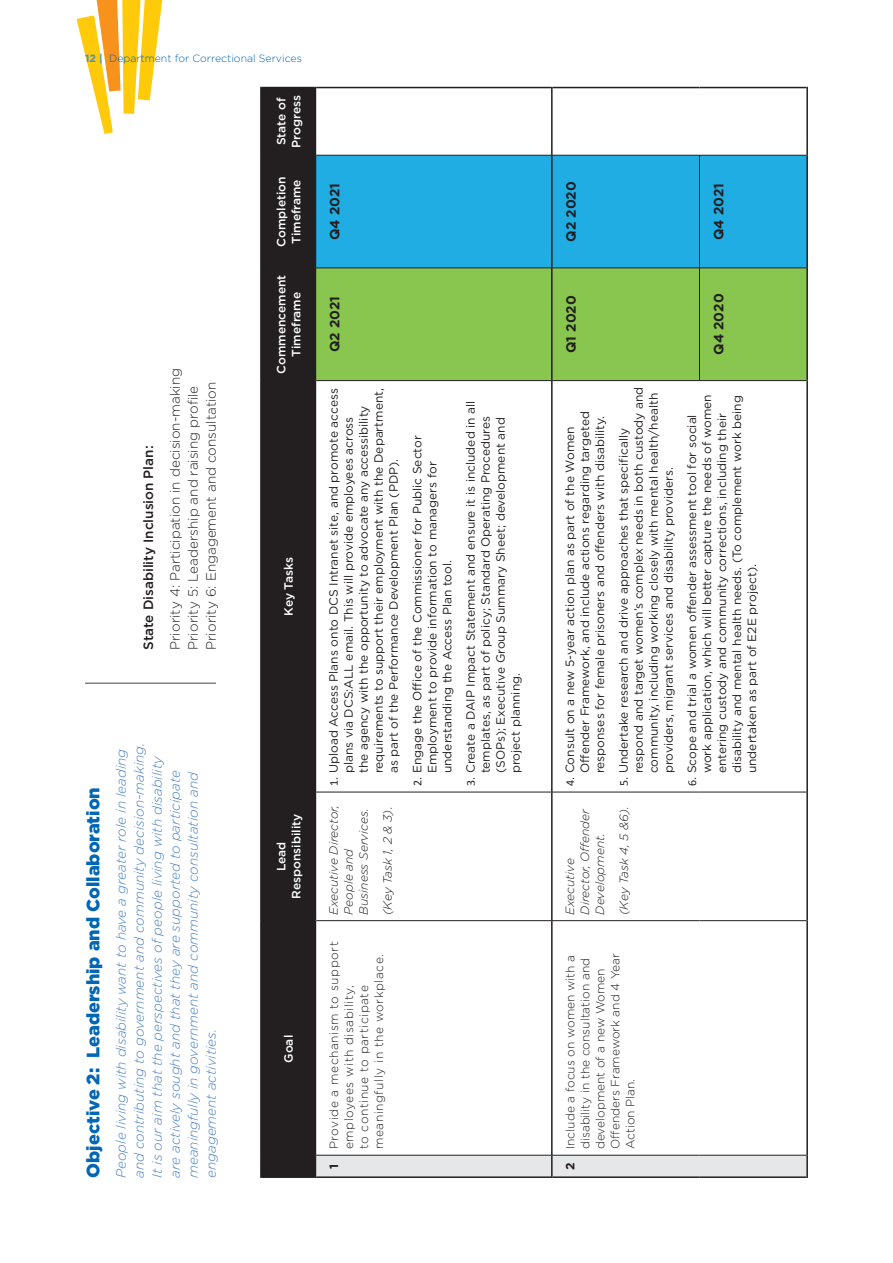
<style>
.page{position:relative;width:893px;height:1263px;background:#fff}
.page>*{position:absolute;margin:0;border:0;box-sizing:border-box;transform-origin:0 0}
.t1{font:900 18px "Gotham";color:#0166b3}
.t2{font:italic 300 13.5px/18px "Gotham";color:#4a81bf}
.t3{font:300 13.5px/18px "Gotham";color:#231f20}
.t4{font:700 13.5px "Gotham";color:#231f20}
.t5{font:500 13.5px "Gotham";color:#231f20}
.t6{font:12px/15px "Gotham";color:#231f20}
.t7{font:300 12px/15px "Gotham";color:#231f20}
.t8{font:italic 300 12px/15px "Gotham";color:#231f20}
.t9{font:300 12px/15px "Gotham";letter-spacing:.045em;color:#231f20}
.t10{font:500 12px/15px "Gotham";color:#fff;text-align:center}
.t11{font:300 10.5px "Gotham";color:#0166b3}
.s1{font-weight:700;color:#4992bd}
.s2{font-family:"Calibri"}
.s3{font-weight:700}
</style>
<div class="page">
<svg style="left:77px;top:0;width:86px;height:134px"></svg>
<hr style="left:85px;top:682px;width:131px;height:2px;background:#818282">
<div style="left:262px;top:88px;width:53px;height:1088px;background:#231f20"></div>
<svg style="left:316px;top:88px;width:490px;height:1067px"></svg>
<div style="left:316px;top:269px;width:490px;height:111px;background:#89c650"></div>
<div style="left:316px;top:156px;width:490px;height:112px;background:#1fade4"></div>
<hr style="left:262px;top:920px;width:53px;height:1px;background:#231f20">
<hr style="left:262px;top:792px;width:53px;height:1px;background:#231f20">
<hr style="left:262px;top:380px;width:53px;height:1px;background:#231f20">
<hr style="left:262px;top:268px;width:53px;height:1px;background:#231f20">
<hr style="left:262px;top:155px;width:53px;height:1px;background:#231f20">
<div style="left:315px;top:1155px;width:491px;height:23px;background:#e6e7e9"></div>
<hr style="left:315px;top:921px;width:1px;height:234px;background:#231f20">
<hr style="left:315px;top:792px;width:1px;height:129px;background:#231f20">
<hr style="left:315px;top:381px;width:1px;height:411px;background:#231f20">
<hr style="left:315px;top:268px;width:1px;height:113px;background:#231f20">
<hr style="left:315px;top:155px;width:1px;height:113px;background:#231f20">
<hr style="left:315px;top:87px;width:1px;height:68px;background:#231f20">
<hr style="left:316px;top:1176px;width:235px;height:2px;background:#231f20">
<hr style="left:316px;top:87px;width:235px;height:1px;background:#231f20">
<hr style="left:551px;top:1155px;width:2px;height:23px;background:#231f20">
<hr style="left:551px;top:921px;width:2px;height:234px;background:#231f20">
<hr style="left:551px;top:792px;width:2px;height:128px;background:#231f20">
<hr style="left:551px;top:381px;width:2px;height:411px;background:#231f20">
<hr style="left:551px;top:268px;width:2px;height:112px;background:#231f20">
<hr style="left:551px;top:155px;width:2px;height:113px;background:#231f20">
<hr style="left:551px;top:87px;width:2px;height:68px;background:#231f20">
<hr style="left:260px;top:1155px;width:2px;height:23px;background:#231f20">
<hr style="left:262px;top:1176px;width:53px;height:2px;background:#231f20">
<hr style="left:260px;top:921px;width:2px;height:234px;background:#231f20">
<hr style="left:260px;top:792px;width:2px;height:129px;background:#231f20">
<hr style="left:260px;top:381px;width:2px;height:411px;background:#231f20">
<hr style="left:260px;top:268px;width:2px;height:113px;background:#231f20">
<hr style="left:260px;top:155px;width:2px;height:113px;background:#231f20">
<hr style="left:260px;top:87px;width:2px;height:68px;background:#231f20">
<hr style="left:262px;top:87px;width:53px;height:1px;background:#231f20">
<hr style="left:552px;top:1155px;width:147px;height:1px;background:#231f20">
<hr style="left:552px;top:920px;width:147px;height:1px;background:#231f20">
<hr style="left:552px;top:792px;width:147px;height:1px;background:#231f20">
<hr style="left:552px;top:380px;width:147px;height:1px;background:#231f20">
<hr style="left:552px;top:268px;width:147px;height:1px;background:#231f20">
<hr style="left:552px;top:155px;width:147px;height:1px;background:#231f20">
<hr style="left:699px;top:1155px;width:107px;height:1px;background:#231f20">
<hr style="left:699px;top:920px;width:107px;height:1px;background:#231f20">
<hr style="left:699px;top:792px;width:107px;height:1px;background:#231f20">
<hr style="left:700px;top:380px;width:106px;height:1px;background:#231f20">
<hr style="left:700px;top:268px;width:106px;height:1px;background:#231f20">
<hr style="left:700px;top:155px;width:106px;height:1px;background:#231f20">
<hr style="left:316px;top:1155px;width:236px;height:1px;background:#231f20">
<hr style="left:316px;top:920px;width:236px;height:1px;background:#231f20">
<hr style="left:316px;top:792px;width:236px;height:1px;background:#231f20">
<hr style="left:316px;top:380px;width:236px;height:1px;background:#231f20">
<hr style="left:316px;top:268px;width:236px;height:1px;background:#231f20">
<hr style="left:316px;top:155px;width:236px;height:1px;background:#231f20">
<hr style="left:553px;top:1176px;width:146px;height:2px;background:#231f20">
<hr style="left:699px;top:1176px;width:107px;height:2px;background:#231f20">
<hr style="left:806px;top:1155px;width:2px;height:23px;background:#231f20">
<hr style="left:806px;top:921px;width:2px;height:234px;background:#231f20">
<hr style="left:806px;top:792px;width:2px;height:129px;background:#231f20">
<hr style="left:806px;top:381px;width:2px;height:411px;background:#231f20">
<hr style="left:553px;top:87px;width:146px;height:1px;background:#231f20">
<hr style="left:699px;top:87px;width:107px;height:1px;background:#231f20">
<hr style="left:806px;top:87px;width:2px;height:68px;background:#231f20">
<hr style="left:806px;top:268px;width:2px;height:113px;background:#231f20">
<hr style="left:806px;top:155px;width:2px;height:113px;background:#231f20">
<hr style="left:699px;top:268px;width:1px;height:113px;background:#231f20">
<hr style="left:699px;top:155px;width:1px;height:113px;background:#231f20">
<p class="t11" style="left:85px;top:52px;width:218px"><span class="s1">12 |</span> Department for Correctional Services</p>
<p class="t10" style="left:274px;top:148px;width:54px;text-align:left;rotate:-90deg">State of<br>Progress</p>
<p class="t5" style="left:140px;top:650px;width:206px;rotate:-90deg">State Disability Inclusion Plan:</p>
<p class="t3" style="left:166px;top:650px;width:283px;rotate:-90deg">Priority 4: Participation in decision-making<br>Priority 5: Leadership and raising profile<br>Priority 6: Engagement and consultation</p>
<h1 class="t1" style="left:81px;top:1178px;width:392px;rotate:-90deg">Objective 2: Leadership and Collaboration</h1>
<p class="t2" style="left:112px;top:1178px;width:437px;rotate:-90deg">People living with disability want to have a greater role in leading and contributing to government and community decision-making.<br>It is our aim that the perspectives of people living with disability are actively sought and that they are supported to participate meaningfully in government and community consultation and engagement activities.</p>
<p class="t10" style="left:274px;top:247px;width:72px;text-align:left;rotate:-90deg">Completion<br>Timeframe</p>
<p class="t10" style="left:274px;top:374px;width:101px;rotate:-90deg">Commencement<br>Timeframe</p>
<p class="t10" style="left:281px;top:615px;width:60px;rotate:-90deg">Key Tasks</p>
<p class="t10" style="left:274px;top:899px;width:87px;rotate:-90deg">Lead<br>Responsibility</p>
<p class="t10" style="left:281px;top:1063px;width:29px;rotate:-90deg">Goal</p>
<p class="t4" style="left:327px;top:240px;width:59px;rotate:-90deg">Q4 2021</p>
<p class="t4" style="left:327px;top:352px;width:58px;rotate:-90deg">Q2 2021</p>
<p class="t6" style="left:326px;top:773px;width:387px;text-indent:-13px;rotate:-90deg"><span class="s2">1.</span> Upload Access Plans onto DCS Intranet site, and promote access plans via DCS:ALL email. This will provide employees across<br>the agency with the opportunity to advocate any accessibility requirements to support their employment with the Department, as part of the Performance Development Plan (PDP).</p>
<p class="t8" style="left:326px;top:915px;width:111px;rotate:-90deg">Executive Director,<br>People and<br>Business Services.</p>
<p class="t8" style="left:380px;top:915px;width:109px;rotate:-90deg">(Key Task 1, 2 &amp; 3).</p>
<p class="t9" style="left:326px;top:1149px;width:209px;text-indent:-20px;rotate:-90deg"><span class="s3">1</span> Provide a mechanism to support employees with disability,<br>to continue to participate meaningfully in the workplace.</p>
<p class="t6" style="left:409px;top:773px;width:339px;text-indent:-13px;rotate:-90deg"><span class="s2">2.</span> Engage the Office of the Commissioner for Public Sector<br>Employment to provide information to managers for understanding the Access Plan tool.</p>
<p class="t6" style="left:463px;top:773px;width:374px;text-indent:-13px;rotate:-90deg"><span class="s2">3.</span> Create a DAIP Impact Statement and ensure it is included in all templates, as part of policy; Standard Operating Procedures (SOPs); Executive Group Summary Sheet; development and project planning.</p>
<p class="t4" style="left:563px;top:242px;width:62px;rotate:-90deg">Q2 2020</p>
<p class="t4" style="left:711px;top:240px;width:59px;rotate:-90deg">Q4 2021</p>
<p class="t4" style="left:563px;top:353px;width:59px;rotate:-90deg">Q1 2020</p>
<p class="t4" style="left:711px;top:355px;width:63px;rotate:-90deg">Q4 2020</p>
<p class="t6" style="left:562px;top:773px;width:364px;text-indent:-13px;rotate:-90deg"><span class="s2">4.</span> Consult on a new 5-year action plan as part of the Women<br>Offender Framework, and include actions regarding targeted responses for female prisoners and offenders with disability.</p>
<p class="t6" style="left:616px;top:773px;width:388px;text-indent:-13px;rotate:-90deg"><span class="s2">5.</span> Undertake research and drive approaches that specifically respond and target women’s complex needs in both custody and community, including working closely with mental health/health providers, migrant services and disability providers.</p>
<p class="t6" style="left:684px;top:773px;width:380px;text-indent:-13px;rotate:-90deg"><span class="s2">6.</span> Scope and trial a women offender assessment tool for social work application, which will better capture the needs of women entering custody and community corrections, including their disability and mental health needs. (To complement work being undertaken as part of E2E project).</p>
<p class="t8" style="left:562px;top:915px;width:108px;rotate:-90deg">Executive<br>Director, Offender<br>Development.</p>
<p class="t8" style="left:616px;top:915px;width:110px;rotate:-90deg">(Key Task 4, 5 &amp;6).</p>
<p class="t7" style="left:563px;top:1149px;width:197px;text-indent:-21px;rotate:-90deg"><span class="s3">2</span> Include a focus on women with a disability in the consultation and development of a new Women<br>Offenders Framework and 4 Year<br>Action Plan.</p>
</div>
